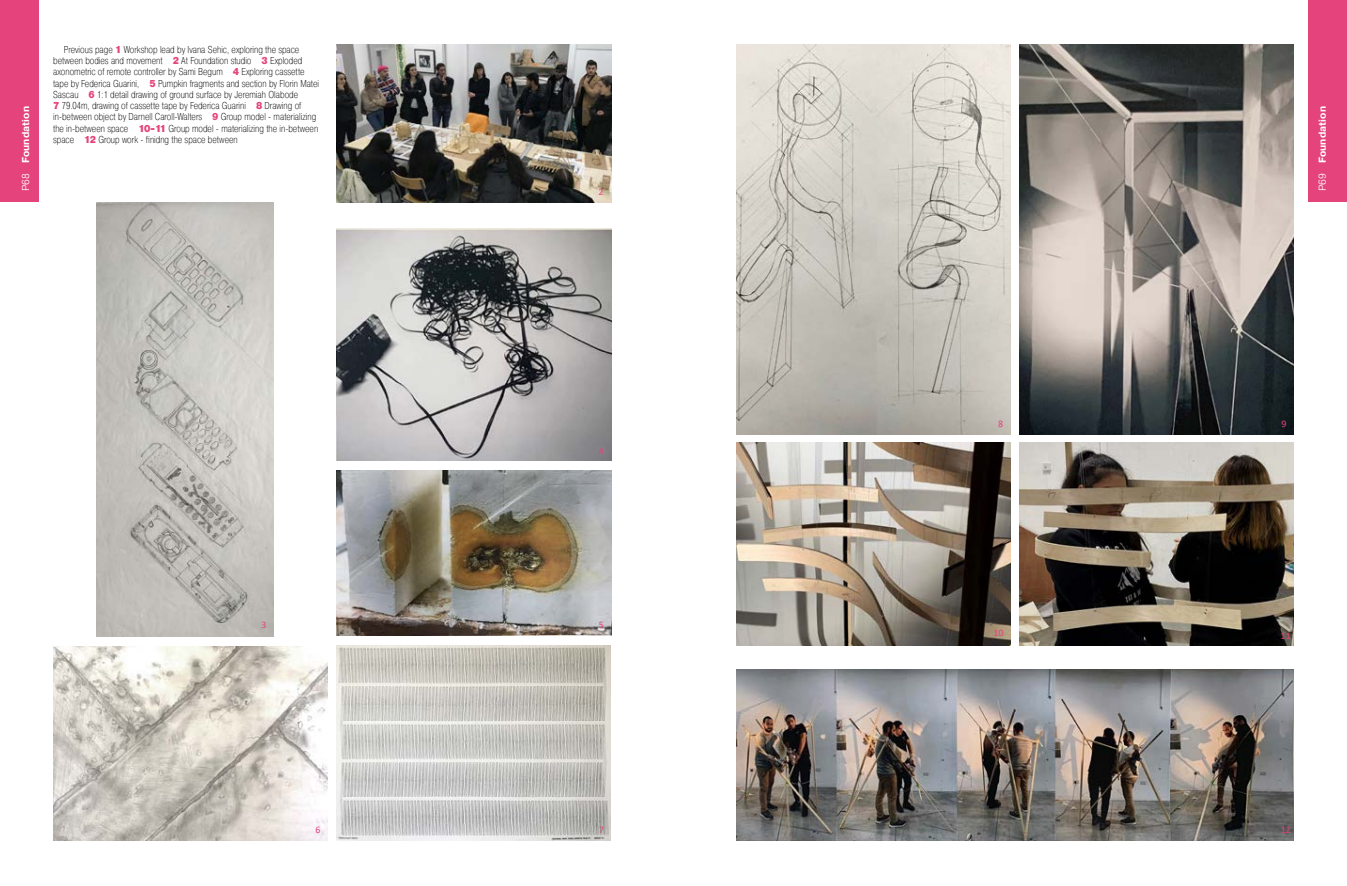
<style>
.page{position:relative;width:1347px;height:886px;background:#fff}
.page>*{position:absolute;margin:0;border:0;box-sizing:border-box;transform-origin:0 0}
.t1{font:200 10px/11.2px "Pragmatica Cond";color:#000}
.t2{font:700 10px "Pragmatica";letter-spacing:.01em;color:#fff}
.t3{font:10px "Calibri";color:#e4437b}
.s1{font-weight:300}
.s2{font-weight:900;color:#e4437b}
</style>
<div class="page">
<div style="left:1307px;top:0;width:39px;height:202px;background:#e4437b"></div>
<div style="left:0;top:0;width:39px;height:202px;background:#e4437b"></div>
<img style="left:337px;top:229px;width:274px;height:231px">
<img style="left:1019px;top:45px;width:274px;height:389px">
<img style="left:1019px;top:443px;width:274px;height:202px">
<img style="left:336px;top:645px;width:275px;height:195px">
<img style="left:736px;top:443px;width:274px;height:202px">
<img style="left:736px;top:45px;width:274px;height:389px">
<img style="left:97px;top:202px;width:176px;height:434px">
<img style="left:53px;top:646px;width:274px;height:194px">
<img style="left:337px;top:471px;width:274px;height:165px">
<img style="left:337px;top:45px;width:274px;height:157px">
<img style="left:736px;top:669px;width:557px;height:172px">
<p class="t2" style="left:19px;top:191px;width:87px;rotate:-90deg"><span class="s1">P68</span> Foundation</p>
<p class="t1" style="left:53px;top:44px;width:267px;text-indent:11px">Previous page <span class="s2">1</span> Workshop lead by Ivana Sehic, exploring the space between bodies and movement <span class="s2">2</span> At Foundation studio <span class="s2">3</span> Exploded axonometric of remote controller by Sami Begum <span class="s2">4</span> Exploring cassette tape by Federica Guarini, <span class="s2">5</span> Pumpkin fragments and section by Florin Matei Sascau <span class="s2">6</span> 1:1 detail drawing of ground surface by Jeremiah Olabode<br><span class="s2">7</span> 79.04m, drawing of cassette tape by Federica Guarini <span class="s2">8</span> Drawing of in-between object by Darnell Caroll-Walters <span class="s2">9</span> Group model - materializing the in-between space <span class="s2">10-11</span> Group model - materializing the in-between space <span class="s2">12</span> Group work - finidng the space between</p>
<p class="t3" style="left:598px;top:185px;width:7px">2</p>
<p class="t3" style="left:261px;top:617px;width:7px">3</p>
<p class="t3" style="left:599px;top:443px;width:7px">4</p>
<p class="t3" style="left:599px;top:617px;width:7px">5</p>
<p class="t3" style="left:315px;top:823px;width:7px">6</p>
<p class="t3" style="left:599px;top:823px;width:7px">7</p>
<p class="t2" style="left:1315px;top:191px;width:87px;rotate:-90deg"><span class="s1">P69</span> Foundation</p>
<p class="t3" style="left:998px;top:417px;width:7px">8</p>
<p class="t3" style="left:1281px;top:417px;width:7px">9</p>
<p class="t3" style="left:993px;top:625px;width:12px">10</p>
<p class="t3" style="left:1280px;top:629px;width:12px">11</p>
<p class="t3" style="left:1280px;top:823px;width:12px">12</p>
</div>
